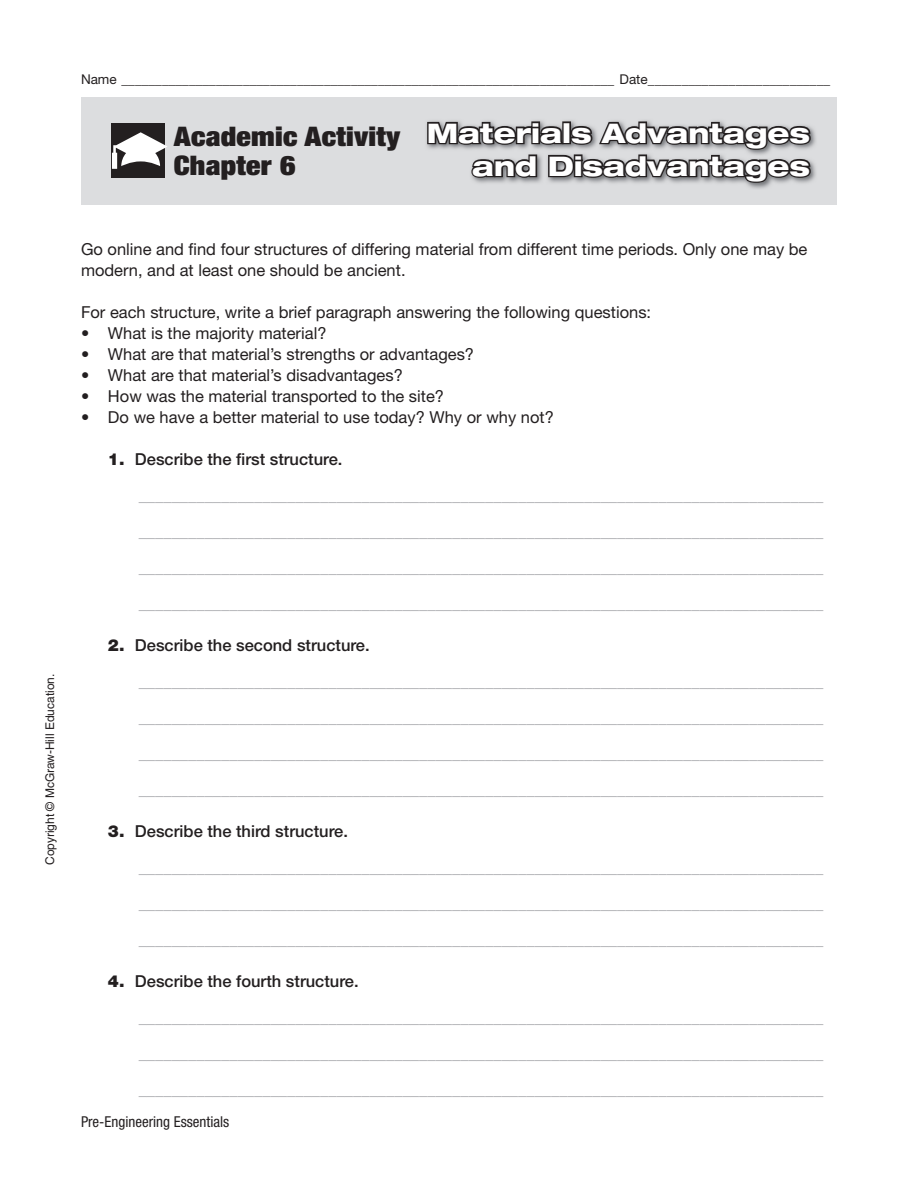
<style>
.page{position:relative;width:918px;height:1188px;background:#fff}
.page>*{position:absolute;margin:0;border:0;box-sizing:border-box;transform-origin:0 0}
.t1{font:800 expanded 27px/33px "Helvetica Neue LT Std";color:#fff;text-align:right}
.t2{font:900 condensed 27px/29.2px "Helvetica Neue LT Std";letter-spacing:.01em;color:#231f20;scale:1.1 1}
.t3{font:500 16.5px/36px "Helvetica Neue LT Std";color:#a8a9ad}
.t4{font:16.5px/21px "Helvetica Neue LT Std";color:#231f20}
.t5{font:condensed 15px "Helvetica Neue LT Std";color:#231f20}
.t6{font:13.5px "Helvetica Neue LT Std";color:#231f20}
.t7{font:12px "Helvetica LT Std";color:#231f20}
.s1{font-weight:900;color:#231f20}
.s2{color:#231f20}
</style>
<div class="page">
<div style="left:81px;top:98px;width:756px;height:108px;background:#dcdddf"></div>
<img style="left:747px;top:128px;width:69px;height:61px">
<svg style="left:426px;top:120px;width:386px;height:64px"></svg>
<div style="left:111px;top:123px;width:54px;height:55px;background:#231f20"></div>
<svg style="left:112px;top:132px;width:55px;height:37px"></svg>
<p class="t7" style="left:43px;top:865px;width:193px;rotate:-90deg">Copyright © McGraw-Hill Education.</p>
<p class="t6" style="left:81px;top:71px;width:751px">Name _________________________________________________________________________ Date ___________________________</p>
<h1 class="t1" style="left:427px;top:116px;width:385px">Materials Advantages and Disadvantages</h1>
<h1 class="t2" style="left:174px;top:121px;width:208px">Academic Activity<br>Chapter 6</h1>
<p class="t4" style="left:81px;top:238px;width:728px">Go online and nd four structures of differing material from different time periods. Only one may be modern, and at least one should be ancient.</p>
<p class="t4" style="left:81px;top:301px;width:572px">For each structure, write a brief paragraph answering the following questions:</p>
<p class="t4" style="left:81px;top:322px;width:247px">• What is the majority material?</p>
<p class="t4" style="left:81px;top:343px;width:395px">• What are that material’s strengths or advantages?</p>
<p class="t4" style="left:81px;top:364px;width:323px">• What are that material’s disadvantages?</p>
<p class="t4" style="left:81px;top:385px;width:365px">• How was the material transported to the site?</p>
<p class="t4" style="left:81px;top:406px;width:474px">• Do we have a better material to use today? Why or why not?</p>
<p class="t3" style="left:139px;top:441px;width:686px;text-indent:-31px"><span class="s1">1.</span> <span class="s2">Describe the first structure. </span>___________________________________________________________________________________ ___________________________________________________________________________________ ___________________________________________________________________________________ ___________________________________________________________________________________</p>
<p class="t3" style="left:139px;top:627px;width:686px;text-indent:-31px"><span class="s1">2.</span> <span class="s2">Describe the second structure. </span>___________________________________________________________________________________ ___________________________________________________________________________________ ___________________________________________________________________________________ ___________________________________________________________________________________</p>
<p class="t3" style="left:139px;top:813px;width:686px;text-indent:-31px"><span class="s1">3.</span> <span class="s2">Describe the third structure. </span>___________________________________________________________________________________ ___________________________________________________________________________________ ___________________________________________________________________________________</p>
<p class="t3" style="left:139px;top:963px;width:686px;text-indent:-31px"><span class="s1">4.</span> <span class="s2">Describe the fourth structure. </span>___________________________________________________________________________________ ___________________________________________________________________________________ ___________________________________________________________________________________</p>
<p class="t5" style="left:81px;top:1113px;width:150px">Pre-Engineering Essentials</p>
</div>
